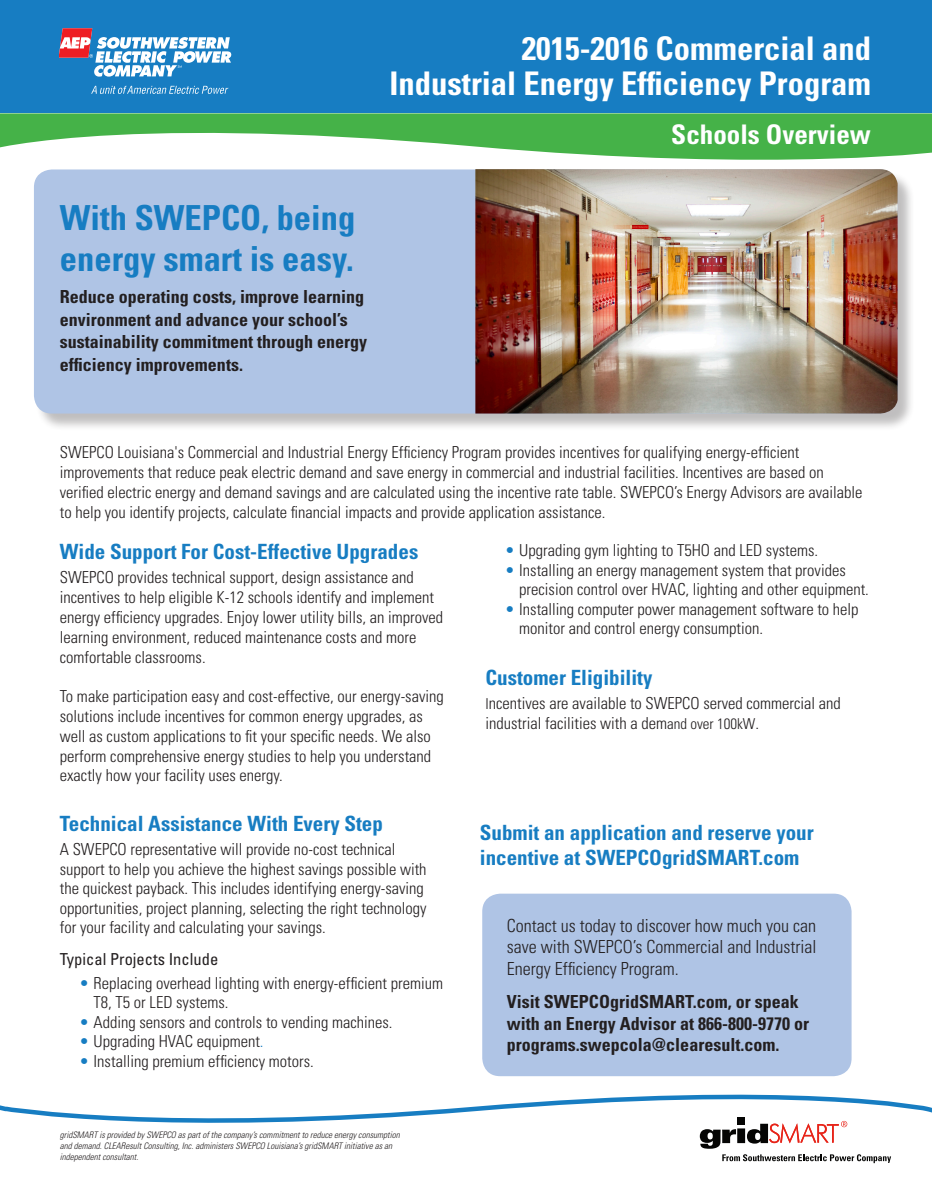
<style>
.page{position:relative;width:932px;height:1204px;background:#fff}
.page>*{position:absolute;margin:0;border:0;box-sizing:border-box;transform-origin:0 0}
.t1{font:700 condensed 34.5px/41.4px "Univers LT Std";color:#177dc2}
.t2{font:700 condensed 32.55px/34.5px "Univers LT Std";color:#fff;text-align:right}
.t3{font:700 condensed 27px "Univers LT Std";color:#fff}
.t4{font:700 condensed 21px "Univers LT Std";color:#177dc2}
.t5{font:700 condensed 18px/22.5px "Univers LT Std";color:#231f20}
.t6{font:300 condensed 18px/21.6px "Univers LT Std";color:#231f20;text-align:justify}
.t7{font:300 condensed 16.5px/19.8px "Univers LT Std";color:#231f20}
.t8{font:condensed 16.5px "Univers LT Std";color:#231f20}
.t9{font:italic 300 condensed 9px/10.8px "Univers LT Std";color:#231f20}
.s1{font-family:"Univers";font-stretch:normal;color:#177dc2}
.s2{color:#177dc2}
.s3{font-size:15px}
</style>
<div class="page">
<div style="left:35px;top:171px;width:880px;height:260px;background:#231f20;opacity:.29"></div>
<div style="left:34px;top:169px;width:863px;height:244px;background:#afc4e5;border-radius:18px"></div>
<img style="left:475px;top:174px;width:422px;height:239px">
<div style="left:0;top:0;width:931px;height:113px;background:#177dc2"></div>
<svg style="left:0;top:113px;width:931px;height:61px;fill:#45b248"></svg>
<svg style="left:59px;top:28px;width:172px;height:49px"></svg>
<svg style="left:91px;top:86px;width:137px;height:8px"></svg>
<svg style="left:0;top:1076px;width:931px;height:47px"></svg>
<div style="left:737px;top:1116px;width:8px;height:8px;background:#050504"></div>
<svg style="left:699px;top:1120px;width:191px;height:42px"></svg>
<div style="left:482px;top:893px;width:369px;height:182px;background:#afc4e5;border-radius:18px"></div>
<p class="t1" style="left:60px;top:196px;width:297px">With SWEPCO, being energy smart is easy.</p>
<p class="t5" style="left:60px;top:285px;width:308px">Reduce operating costs, improve learning environment and advance your school’s sustainability commitment through energy efficiency improvements.</p>
<p class="t2" style="left:389px;top:31px;width:483px">2015-2016 Commercial and<br>Industrial Energy Efficiency Program</p>
<p class="t3" style="left:671px;top:117px;width:201px">Schools Overview</p>
<p class="t7" style="left:60px;top:442px;width:803px">SWEPCO Louisiana's Commercial and Industrial Energy Efficiency Program provides incentives for qualifying energy-efficient improvements that reduce peak electric demand and save energy in commercial and industrial facilities. Incentives are based on verified electric energy and demand savings and are calculated using the incentive rate table. SWEPCO’s Energy Advisors are available to help you identify projects, calculate financial impacts and provide application assistance.</p>
<p class="t4" style="left:60px;top:538px;width:360px">Wide Support For Cost-Effective Upgrades</p>
<p class="t7" style="left:60px;top:567px;width:384px">SWEPCO provides technical support, design assistance and incentives to help eligible K-12 schools identify and implement energy efficiency upgrades. Enjoy lower utility bills, an improved learning environment, reduced maintenance costs and more comfortable classrooms.</p>
<p class="t7" style="left:60px;top:686px;width:385px">To make participation easy and cost-effective, our energy-saving solutions include incentives for common energy upgrades, as well as custom applications to fit your specific needs. We also perform comprehensive energy studies to help you understand exactly how your facility uses energy.</p>
<p class="t4" style="left:60px;top:810px;width:324px">Technical Assistance With Every Step</p>
<p class="t7" style="left:60px;top:839px;width:368px">A SWEPCO representative will provide no-cost technical support to help you achieve the highest savings possible with the quickest payback. This includes identifying energy-saving opportunities, project planning, selecting the right technology for your facility and calculating your savings.</p>
<p class="t8" style="left:60px;top:948px;width:160px">Typical Projects Include</p>
<p class="t7" style="left:94px;top:973px;width:351px;text-indent:-14px"><span class="s1">•</span> Replacing overhead lighting with energy-efficient premium<br>T8, T5 or LED systems.</p>
<p class="t7" style="left:80px;top:1011px;width:314px"><span class="s1">•</span> Adding sensors and controls to vending machines.</p>
<p class="t7" style="left:80px;top:1031px;width:185px"><span class="s1">•</span> Upgrading HVAC equipment<span class="s2">.</span></p>
<p class="t7" style="left:80px;top:1050px;width:235px"><span class="s1">•</span> Installing premium efficiency motors.</p>
<p class="t9" style="left:60px;top:1129px;width:341px">gridSMART is provided by SWEPCO as part of the company’s commitment to reduce energy consumption and demand. CLEAResult Consulting, Inc. administers SWEPCO Louisiana’s gridSMART initiative as an independent consultant.</p>
<p class="t7" style="left:505px;top:540px;width:314px"><span class="s1">•</span> Upgrading gym lighting to T5HO and LED systems.</p>
<p class="t7" style="left:519px;top:560px;width:351px;text-indent:-14px"><span class="s1">•</span> Installing an energy management system that provides precision control over HVAC, lighting and other equipment.</p>
<p class="t7" style="left:519px;top:599px;width:341px;text-indent:-14px"><span class="s1">•</span> Installing computer power management software to help monitor and control energy consumption.</p>
<p class="t4" style="left:485px;top:664px;width:168px">Customer Eligibility</p>
<p class="t7" style="left:485px;top:693px;width:357px"><span class="s3">I</span>ncentives are available to SWEPCO served commercial and industrial facilities with a dem<span class="s3">and over 100kW</span>.</p>
<p class="t4" style="left:479px;top:819px;width:335px">Submit an application and reserve your</p>
<p class="t4" style="left:479px;top:844px;width:321px">incentive at SWEPCOgridSMART.com</p>
<p class="t6" style="left:506px;top:914px;width:311px">Contact us today to discover how much you can save with SWEPCO’s Commercial and Industrial Energy Efficiency Program.</p>
<p class="t5" style="left:506px;top:990px;width:303px;line-height:21.6px">Visit SWEPCOgridSMART.com, or speak with an Energy Advisor at 866-800-9770 or programs.swepcola@clearesult.com.</p>
</div>
